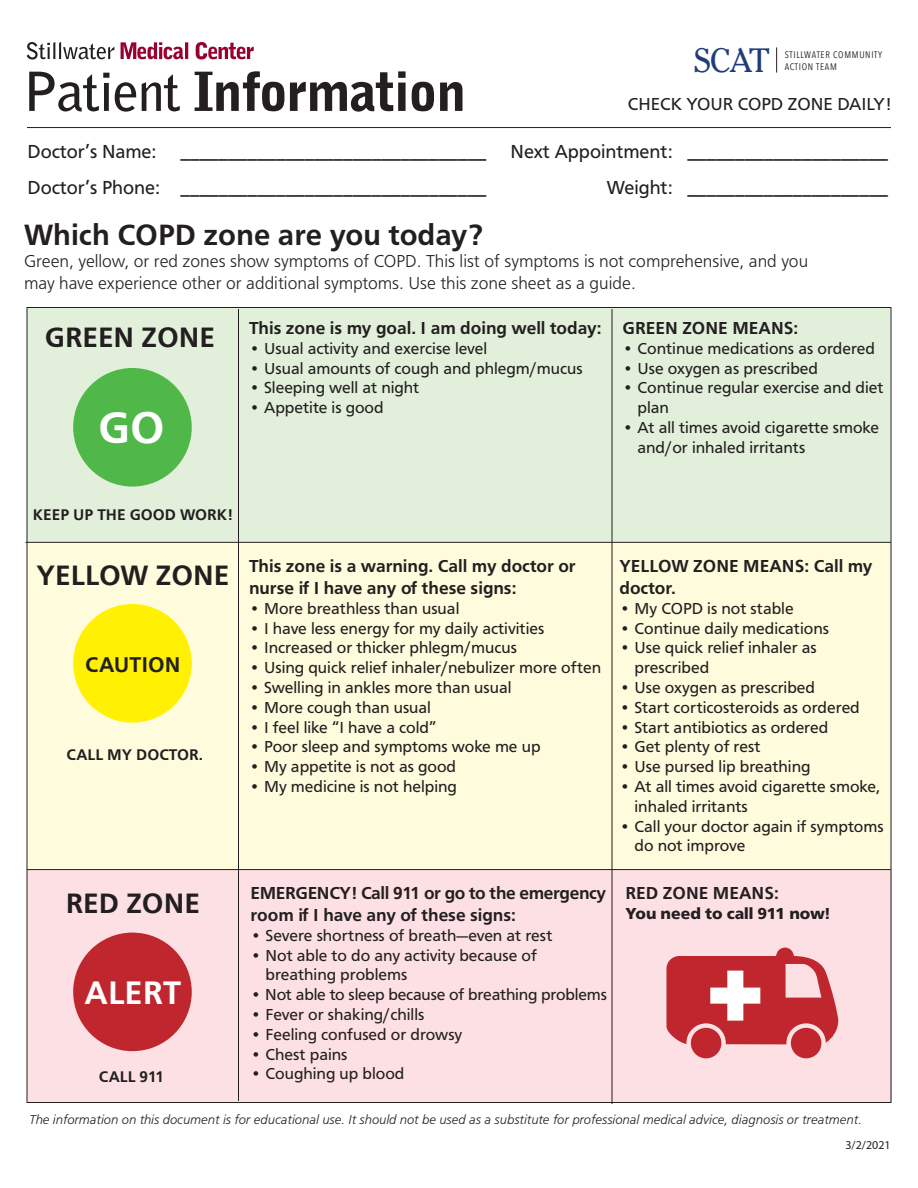
<style>
.page{position:relative;width:918px;height:1188px;background:#fff}
.page>*{position:absolute;margin:0;border:0;box-sizing:border-box;transform-origin:0 0}
.t1{font:900 53.55px "Bell Gothic";letter-spacing:-.025em;color:#231f20}
.t2{font:500 46.05px "Frutus T";color:#fff}
.t3{font:500 33.75px "Frutus T";color:#fff}
.t4{font:33.6px "Cheltenham";color:#203d7b}
.t5{font:500 30.45px "Frutus T";color:#231f20}
.t6{font:500 29.1px "Frutus T";color:#231f20}
.t7{font:500 22.2px "Frutus T";color:#231f20}
.t8{font:19.5px/35.8px "Frutus T";color:#231f20}
.t9{font:500 18px/21.6px "Frutus T";color:#231f20}
.t10{font:300 18px/21.6px "Frutus T";color:#231f20}
.t11{font:500 18px/21.6px "Frutus T";letter-spacing:-.02em;color:#231f20}
.t12{font:18px "Frutus T";color:#231f20}
.t13{font:16.5px/19.8px "Frutus T";color:#231f20}
.t14{font:700 16.5px "Frutus T";color:#231f20}
.t15{font:500 16.05px "Frutus T";color:#231f20}
.t16{font:italic 300 13.5px "Frutus T";color:#231f20}
.t17{font:12px "Myriad";color:#231f20}
.t18{font:9.45px/11.4px "Avenir Next Condensed";letter-spacing:.075em;color:#231f20}
.s1{font-weight:700}
</style>
<div class="page">
<div style="left:27px;top:308px;width:863px;height:235px;background:#e2f0db"></div>
<div style="left:27px;top:543px;width:864px;height:327px;background:#fffcdd"></div>
<div style="left:27px;top:870px;width:864px;height:231px;background:#fce0e4"></div>
<hr style="left:27px;top:127px;width:864px;height:1px;background:#231f20">
<svg style="left:27px;top:42px;width:87px;height:18px"></svg>
<svg style="left:121px;top:42px;width:133px;height:18px"></svg>
<hr style="left:238px;top:309px;width:1px;height:792px;background:#231f20">
<div style="left:73px;top:368px;width:119px;height:119px;background:#4fb848;border-radius:50%"></div>
<div style="left:73px;top:604px;width:119px;height:119px;background:#fff101;border-radius:50%"></div>
<div style="left:73px;top:933px;width:119px;height:118px;background:#c0262d;border-radius:50%"></div>
<hr style="left:612px;top:309px;width:1px;height:795px;background:#231f20">
<hr style="left:26px;top:542px;width:865px;height:1px;background:#231f20">
<hr style="left:27px;top:869px;width:864px;height:1px;background:#231f20">
<div style="left:691px;top:1028px;width:30px;height:30px;background:#c0262d;border-radius:50%"></div>
<div style="left:791px;top:1028px;width:30px;height:30px;background:#c0262d;border-radius:50%"></div>
<svg style="left:666px;top:948px;width:172px;height:96px"></svg>
<svg style="left:776px;top:47px;width:1px;height:26px"></svg>
<h1 class="t1" style="left:23px;top:60px;width:445px"><span class="s1">Patient</span> Information</h1>
<h3 class="t4" style="left:694px;top:40px;width:78px">SCAT</h3>
<p class="t18" style="left:785px;top:49px;width:99px">STILLWATER COMMUNITY<br>ACTION TEAM</p>
<p class="t12" style="left:628px;top:94px;width:266px">CHECK YOUR COPD ZONE DAILY!</p>
<p class="t8" style="left:28px;top:134px;width:862px">Doctor’s Name: ________________________________ Next Appointment: _____________________<br>Doctor’s Phone: ________________________________</p>
<p class="t8" style="left:607px;top:169px;width:283px">Weight: _____________________</p>
<h3 class="t5" style="left:24px;top:218px;width:461px">Which COPD zone are you today?</h3>
<p class="t10" style="left:24px;top:250px;width:786px">Green, yellow, or red zones show symptoms of COPD. This list of symptoms is not comprehensive, and you may have experience other or additional symptoms. Use this zone sheet as a guide.</p>
<h3 class="t6" style="left:45px;top:320px;width:172px">GREEN ZONE</h3>
<h2 class="t2" style="left:98px;top:401px;width:68px">GO</h2>
<p class="t9" style="left:249px;top:317px;width:354px">This zone is my goal. I am doing well today:</p>
<p class="t13" style="left:249px;top:338px;width:240px">• Usual activity and exercise level</p>
<p class="t13" style="left:249px;top:358px;width:335px">• Usual amounts of cough and phlegm/mucus</p>
<p class="t13" style="left:249px;top:378px;width:172px">• Sleeping well at night</p>
<p class="t13" style="left:249px;top:398px;width:136px">• Appetite is good</p>
<p class="t9" style="left:622px;top:317px;width:177px">GREEN ZONE MEANS:</p>
<p class="t13" style="left:622px;top:338px;width:254px">• Continue medications as ordered</p>
<p class="t13" style="left:622px;top:358px;width:197px">• Use oxygen as prescribed</p>
<p class="t13" style="left:637px;top:378px;width:247px;text-indent:-15px">• Continue regular exercise and diet plan</p>
<p class="t13" style="left:637px;top:417px;width:243px;text-indent:-15px">• At all times avoid cigarette smoke and/or inhaled irritants</p>
<p class="t15" style="left:33px;top:506px;width:202px">KEEP UP THE GOOD WORK!</p>
<h3 class="t6" style="left:37px;top:558px;width:194px">YELLOW ZONE</h3>
<h3 class="t7" style="left:85px;top:651px;width:97px">CAUTION</h3>
<p class="t15" style="left:66px;top:746px;width:138px">CALL MY DOCTOR.</p>
<h3 class="t6" style="left:66px;top:886px;width:136px">RED ZONE</h3>
<h3 class="t3" style="left:85px;top:973px;width:98px">ALERT</h3>
<p class="t15" style="left:99px;top:1067px;width:67px">CALL 911</p>
<p class="t9" style="left:249px;top:555px;width:328px">This zone is a warning. Call my doctor or nurse if I have any of these signs:</p>
<p class="t13" style="left:249px;top:598px;width:212px">• More breathless than usual</p>
<p class="t13" style="left:249px;top:618px;width:297px">• I have less energy for my daily activities</p>
<p class="t13" style="left:249px;top:638px;width:270px">• Increased or thicker phlegm/mucus</p>
<p class="t13" style="left:249px;top:658px;width:354px">• Using quick relief inhaler/nebulizer more often</p>
<p class="t13" style="left:249px;top:677px;width:264px">• Swelling in ankles more than usual</p>
<p class="t13" style="left:249px;top:697px;width:184px">• More cough than usual</p>
<p class="t13" style="left:249px;top:717px;width:189px">• I feel like “I have a cold”</p>
<p class="t13" style="left:249px;top:737px;width:293px">• Poor sleep and symptoms woke me up</p>
<p class="t13" style="left:249px;top:757px;width:209px">• My appetite is not as good</p>
<p class="t13" style="left:249px;top:776px;width:209px">• My medicine is not helping</p>
<p class="t11" style="left:250px;top:882px;width:357px">EMERGENCY! Call 911 or go to the emergency room if I have any of these signs:</p>
<p class="t13" style="left:250px;top:925px;width:303px">• Severe shortness of breath—even at rest</p>
<p class="t13" style="left:265px;top:945px;width:273px;text-indent:-15px">• Not able to do any activity because of breathing problems</p>
<p class="t13" style="left:250px;top:985px;width:358px">• Not able to sleep because of breathing problems</p>
<p class="t13" style="left:250px;top:1004px;width:175px">• Fever or shaking/chills</p>
<p class="t13" style="left:250px;top:1024px;width:213px">• Feeling confused or drowsy</p>
<p class="t13" style="left:250px;top:1044px;width:99px">• Chest pains</p>
<p class="t13" style="left:250px;top:1064px;width:155px">• Coughing up blood</p>
<p class="t9" style="left:620px;top:555px;width:255px">YELLOW ZONE MEANS: Call my doctor.</p>
<p class="t13" style="left:620px;top:598px;width:176px">• My COPD is not stable</p>
<p class="t13" style="left:620px;top:618px;width:211px">• Continue daily medications</p>
<p class="t13" style="left:634px;top:638px;width:184px;text-indent:-15px">• Use quick relief inhaler as prescribed</p>
<p class="t13" style="left:620px;top:677px;width:197px">• Use oxygen as prescribed</p>
<p class="t13" style="left:620px;top:697px;width:242px">• Start corticosteroids as ordered</p>
<p class="t13" style="left:620px;top:717px;width:210px">• Start antibiotics as ordered</p>
<p class="t13" style="left:620px;top:737px;width:143px">• Get plenty of rest</p>
<p class="t13" style="left:620px;top:757px;width:193px">• Use pursed lip breathing</p>
<p class="t13" style="left:634px;top:776px;width:248px;text-indent:-15px">• At all times avoid cigarette smoke, inhaled irritants</p>
<p class="t13" style="left:634px;top:816px;width:251px;text-indent:-15px">• Call your doctor again if symptoms do not improve</p>
<p class="t9" style="left:626px;top:882px;width:155px">RED ZONE MEANS:</p>
<p class="t14" style="left:626px;top:904px;width:206px">You need to call 911 now!</p>
<p class="t16" style="left:29px;top:1112px;width:834px">The information on this document is for educational use. It should not be used as a substitute for professional medical advice, diagnosis or treatment.</p>
<p class="t17" style="left:846px;top:1139px;width:47px">3/2/2021</p>
</div>
